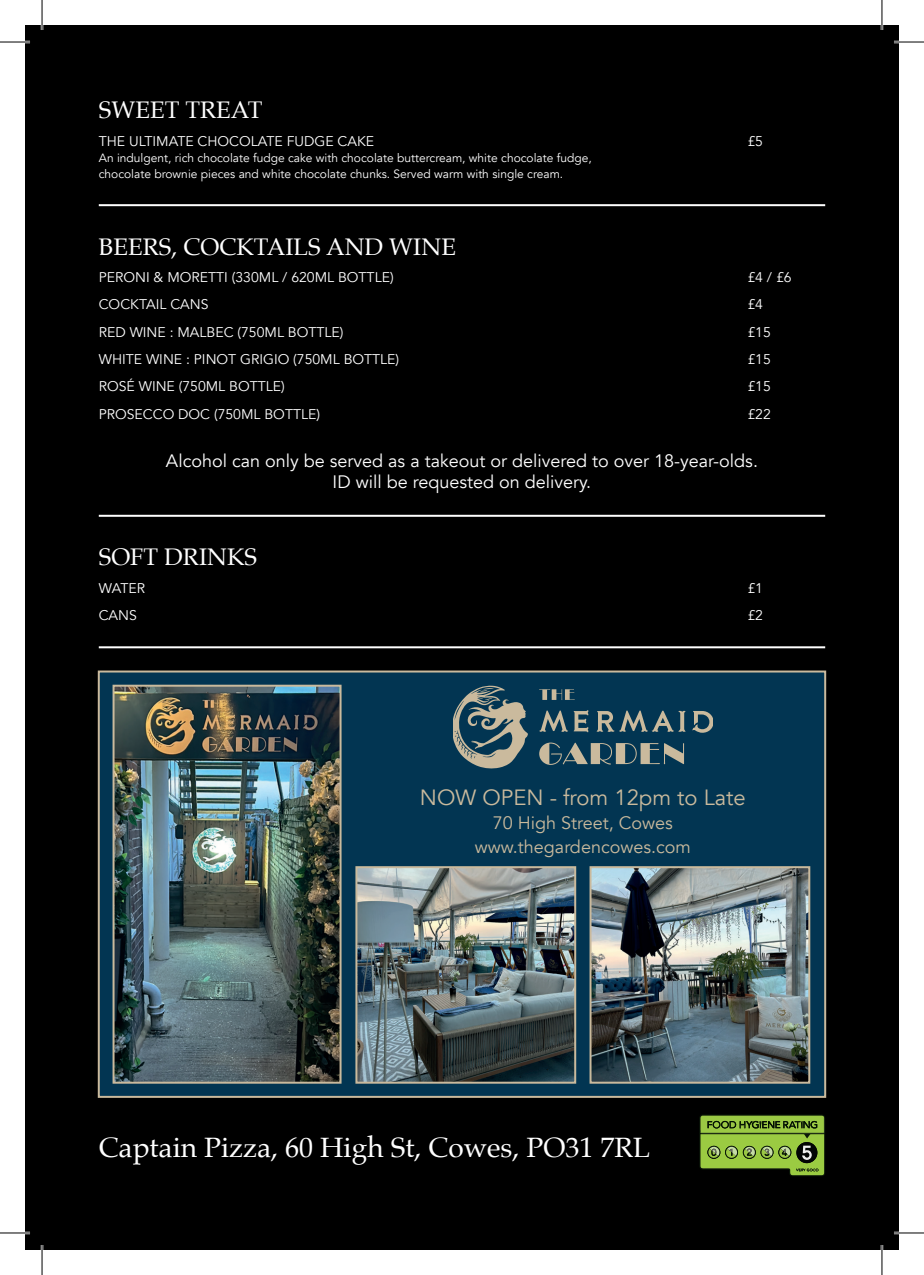
<style>
.page{position:relative;width:924px;height:1275px;background:#fff}
.page>*{position:absolute;margin:0;border:0;box-sizing:border-box;transform-origin:0 0}
.t1{font:28px "Palatino";color:#fff}
.t2{font:24px "Palatino";color:#fff}
.t3{font:22px "Avenir";color:#caba9d}
.t4{font:18px/21.6px "Avenir";color:#fff;text-align:center}
.t5{font:18px/24px "Avenir";color:#caba9d;text-align:center}
.t6{font:14px "Avenir";color:#fff}
.t7{font:12px/16px "Avenir";color:#fff}
</style>
<div class="page">
<div style="left:25px;top:25px;width:873px;height:1225px;background:#000"></div>
<div style="left:98px;top:670px;width:727px;height:427px;background:#023552;border:2px solid #caba9d"></div>
<hr style="left:99px;top:204px;width:725px;height:2px;background:#fff">
<hr style="left:99px;top:515px;width:725px;height:2px;background:#fff">
<hr style="left:99px;top:646px;width:725px;height:2px;background:#fff">
<svg style="left:453px;top:685px;width:75px;height:83px"></svg>
<svg style="left:539px;top:742px;width:144px;height:23px"></svg>
<svg style="left:692px;top:711px;width:20px;height:22px"></svg>
<svg style="left:596px;top:710px;width:89px;height:22px"></svg>
<svg style="left:539px;top:710px;width:50px;height:23px"></svg>
<svg style="left:539px;top:689px;width:35px;height:11px"></svg>
<svg style="left:699px;top:1114px;width:125px;height:62px;background:#719435"></svg>
<img style="left:115px;top:687px;width:223px;height:393px">
<div style="left:112px;top:684px;width:229px;height:399px;border:2px solid #caba9d"></div>
<img style="left:358px;top:869px;width:215px;height:211px">
<div style="left:355px;top:866px;width:221px;height:217px;border:2px solid #caba9d"></div>
<img style="left:592px;top:869px;width:214px;height:211px">
<div style="left:589px;top:866px;width:220px;height:217px;border:2px solid #caba9d"></div>
<hr style="left:0;top:41px;width:30px;height:2px;background:#fff">
<hr style="left:893px;top:41px;width:30px;height:2px;background:#fff">
<hr style="left:0;top:1231px;width:30px;height:3px;background:#fff">
<hr style="left:893px;top:1231px;width:30px;height:3px;background:#fff">
<hr style="left:41px;top:0;width:2px;height:30px;background:#fff">
<hr style="left:41px;top:1245px;width:2px;height:30px;background:#fff">
<hr style="left:880px;top:0;width:2px;height:30px;background:#fff">
<hr style="left:880px;top:1245px;width:2px;height:30px;background:#fff">
<hr style="left:0;top:42px;width:30px;height:1px;background:#000">
<hr style="left:893px;top:42px;width:30px;height:1px;background:#000">
<hr style="left:0;top:1232px;width:30px;height:1px;background:#000">
<hr style="left:893px;top:1232px;width:30px;height:1px;background:#000">
<hr style="left:42px;top:0;width:1px;height:30px;background:#000">
<hr style="left:42px;top:1245px;width:1px;height:30px;background:#000">
<hr style="left:881px;top:0;width:1px;height:30px;background:#000">
<hr style="left:881px;top:1245px;width:1px;height:30px;background:#000">
<h2 class="t2" style="left:99px;top:90px;width:165px">SWEET TREAT</h2>
<p class="t6" style="left:99px;top:133px;width:277px">THE ULTIMATE CHOCOLATE FUDGE CAKE</p>
<p class="t6" style="left:747px;top:133px;width:17px">£5</p>
<p class="t7" style="left:99px;top:150px;width:494px">An indulgent, rich chocolate fudge cake with chocolate buttercream, white chocolate fudge, chocolate brownie pieces and white chocolate chunks. Served warm with single cream.</p>
<h2 class="t2" style="left:99px;top:226px;width:358px">BEERS, COCKTAILS AND WINE</h2>
<p class="t6" style="left:99px;top:269px;width:296px">PERONI &amp; MORETTI (330ML / 620ML BOTTLE)</p>
<p class="t6" style="left:747px;top:269px;width:46px">£4 / £6</p>
<p class="t6" style="left:99px;top:296px;width:111px">COCKTAIL CANS</p>
<p class="t6" style="left:747px;top:296px;width:17px">£4</p>
<p class="t6" style="left:99px;top:323px;width:246px">RED WINE : MALBEC (750ML BOTTLE)</p>
<p class="t6" style="left:747px;top:323px;width:25px">£15</p>
<p class="t6" style="left:99px;top:351px;width:302px">WHITE WINE : PINOT GRIGIO (750ML BOTTLE)</p>
<p class="t6" style="left:747px;top:351px;width:25px">£15</p>
<p class="t6" style="left:99px;top:378px;width:187px">ROSÉ WINE (750ML BOTTLE)</p>
<p class="t6" style="left:747px;top:378px;width:25px">£15</p>
<p class="t6" style="left:99px;top:405px;width:223px">PROSECCO DOC (750ML BOTTLE)</p>
<p class="t6" style="left:747px;top:405px;width:25px">£22</p>
<p class="t4" style="left:166px;top:450px;width:593px">Alcohol can only be served as a takeout or delivered to over 18-year-olds.<br>ID will be requested on delivery.</p>
<h2 class="t2" style="left:99px;top:537px;width:160px">SOFT DRINKS</h2>
<p class="t6" style="left:99px;top:579px;width:48px">WATER</p>
<p class="t6" style="left:747px;top:579px;width:17px">£1</p>
<p class="t6" style="left:99px;top:607px;width:40px">CANS</p>
<p class="t6" style="left:747px;top:607px;width:17px">£2</p>
<h3 class="t3" style="left:420px;top:784px;width:327px">NOW OPEN - from 12pm to Late</h3>
<p class="t5" style="left:474px;top:811px;width:217px">70 High Street, Cowes www.thegardencowes.com</p>
<h1 class="t1" style="left:99px;top:1124px;width:552px">Captain Pizza, 60 High St, Cowes, PO31 7RL</h1>
</div>
